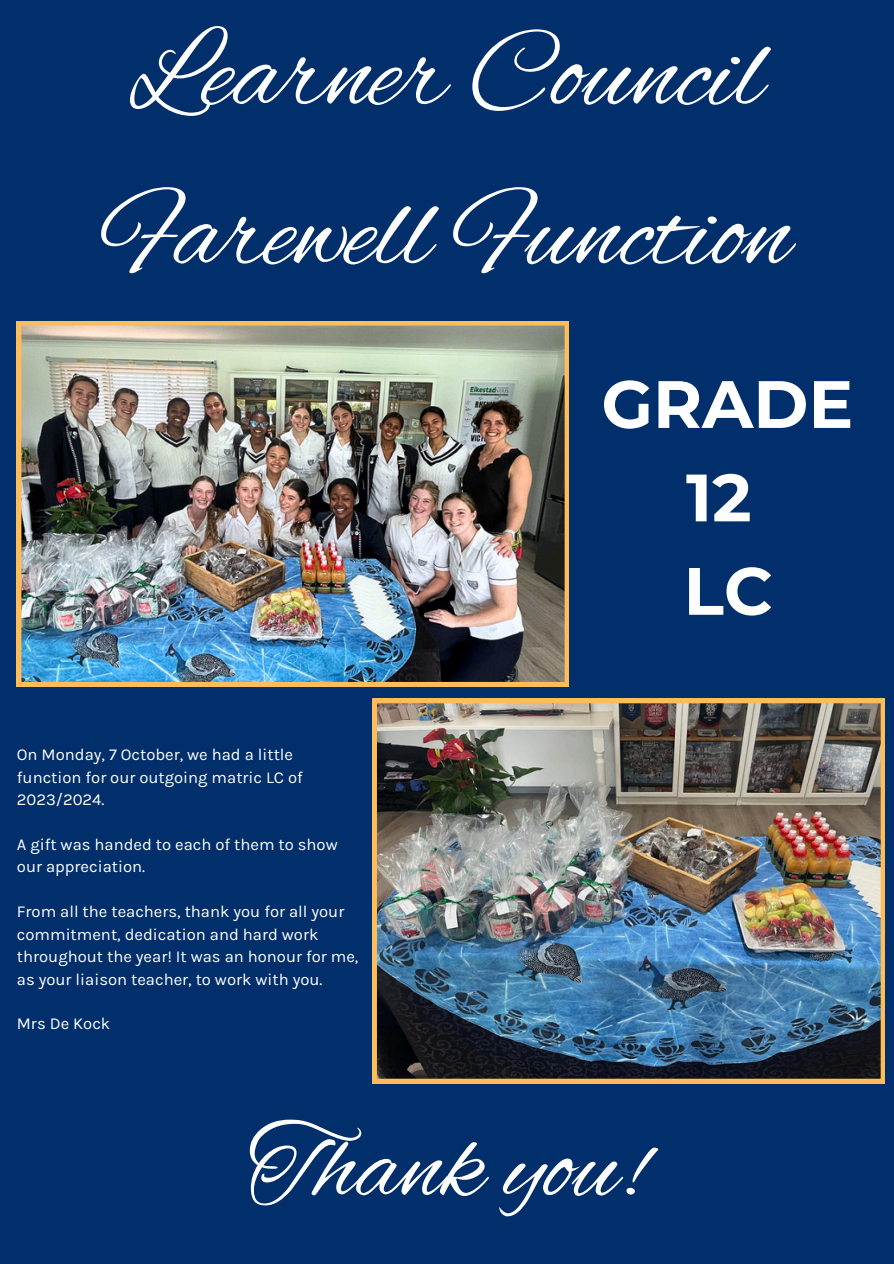
<style>
.page{position:relative;width:894px;height:1264px;background:#fff}
.page>*{position:absolute;margin:0;border:0;box-sizing:border-box;transform-origin:0 0}
.t1{font:114px/159.4px "Alex Brush";color:#fff}
.t2{font:105.15px "Alex Brush";color:#fff}
.t3{font:700 66.75px/93.3px "Montserrat";color:#fff;text-align:center}
.t4{font:16.65px/22.5px "Karla";color:#fff}
</style>
<div class="page">
<div style="left:0;top:0;width:893px;height:1263px;background:#002f6c"></div>
<img style="left:17px;top:321px;width:551px;height:365px">
<img style="left:372px;top:698px;width:512px;height:385px">
<h2 class="t1" style="left:102px;top:1px;width:690px">Learner Council<br>Farewell Function</h2>
<p class="t4" style="left:17px;top:743px;width:287px">On Monday, 7 October, we had a little function for our outgoing matric LC of<br>2023/2024.</p>
<p class="t4" style="left:17px;top:833px;width:322px">A gift was handed to each of them to show our appreciation.</p>
<p class="t4" style="left:17px;top:900px;width:343px">From all the teachers, thank you for all your commitment, dedication and hard work throughout the year! It was an honour for me, as your liaison teacher, to work with you.</p>
<p class="t4" style="left:17px;top:1012px;width:95px">Mrs De Kock</p>
<h1 class="t3" style="left:601px;top:357px;width:253px">GRADE<br>12<br>LC</h1>
<p class="t2" style="left:248px;top:1107px;width:399px">Thank you!</p>
</div>
